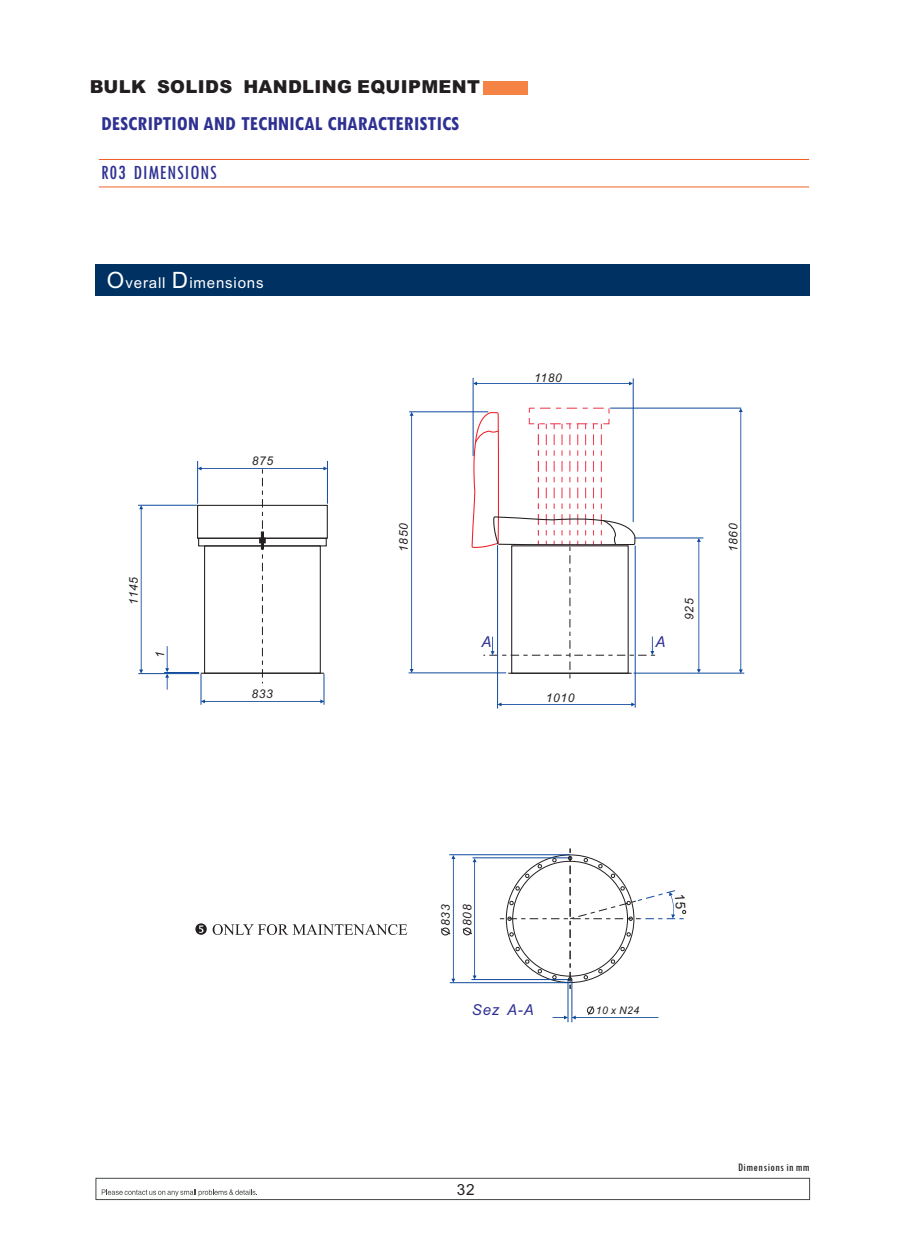
<style>
.page{position:relative;width:908px;height:1238px;background:#fff}
.page>*{position:absolute;margin:0;border:0;box-sizing:border-box;transform-origin:0 0}
.t1{font:700 condensed 21px "Tw Cen";color:#2e3092}
.t2{font:condensed 21px "Tw Cen";letter-spacing:.035em;color:#2e3092}
.t3{font:17.85px "Arial Black KOI8";letter-spacing:.02em;color:#231f20}
.t4{font:15.3px "Arial Unicode MS";color:#231f20}
.t5{font:15px "Arial Unicode MS";letter-spacing:.055em;color:#fff}
.t6{font:italic 15px "Arial";color:#2e3092}
.t7{font:italic 12px "Arial";letter-spacing:.055em;color:#231f20}
.t8{font:condensed 12px "Tw Cen";letter-spacing:.035em;color:#231f20}
.t9{font:italic 10.5px "Arial";color:#231f20}
.s1{font-size:22.5px}
</style>
<div class="page">
<svg style="left:195px;top:923px;width:12px;height:11px"></svg>
<svg style="left:213px;top:924px;width:194px;height:11px"></svg>
<hr style="left:450px;top:982px;width:121px;height:1px;background:#0f499d">
<hr style="left:571px;top:979px;width:1px;height:43px;background:#0f499d">
<hr style="left:567px;top:979px;width:1px;height:43px;background:#0f499d">
<hr style="left:471px;top:979px;width:100px;height:1px;background:#0f499d">
<hr style="left:472px;top:857px;width:99px;height:1px;background:#0f499d">
<hr style="left:449px;top:854px;width:121px;height:1px;background:#0f499d">
<svg style="left:440px;top:855px;width:15px;height:127px"></svg>
<svg style="left:462px;top:858px;width:14px;height:121px"></svg>
<svg style="left:202px;top:699px;width:121px;height:4px"></svg>
<hr style="left:323px;top:674px;width:1px;height:30px;background:#0f499d">
<hr style="left:201px;top:674px;width:1px;height:30px;background:#0f499d">
<hr style="left:138px;top:673px;width:61px;height:1px;background:#0f499d">
<hr style="left:633px;top:672px;width:111px;height:1px;background:#0f499d">
<hr style="left:634px;top:537px;width:69px;height:1px;background:#0f499d">
<hr style="left:633px;top:378px;width:1px;height:144px;background:#0f499d">
<svg style="left:697px;top:538px;width:4px;height:135px"></svg>
<svg style="left:739px;top:408px;width:4px;height:265px"></svg>
<svg style="left:410px;top:412px;width:4px;height:260px"></svg>
<svg style="left:474px;top:381px;width:159px;height:4px"></svg>
<svg style="left:498px;top:702px;width:137px;height:4px"></svg>
<hr style="left:610px;top:407px;width:131px;height:1px;background:#0f499d">
<hr style="left:409px;top:672px;width:97px;height:1px;background:#0f499d">
<hr style="left:409px;top:411px;width:79px;height:1px;background:#0f499d">
<hr style="left:497px;top:545px;width:1px;height:163px;background:#0f499d">
<hr style="left:635px;top:545px;width:1px;height:162px;background:#0f499d">
<hr style="left:138px;top:505px;width:59px;height:1px;background:#0f499d">
<hr style="left:197px;top:461px;width:1px;height:42px;background:#0f499d">
<hr style="left:327px;top:461px;width:1px;height:42px;background:#0f499d">
<svg style="left:139px;top:505px;width:4px;height:168px"></svg>
<svg style="left:165px;top:646px;width:4px;height:43px"></svg>
<hr style="left:164px;top:672px;width:35px;height:1px;background:#0f499d">
<svg style="left:198px;top:466px;width:129px;height:217px"></svg>
<div style="left:529px;top:407px;width:80px;height:17px;border:1px dashed #ee3d56"></div>
<div style="left:96px;top:1177px;width:714px;height:22px;border:1px solid #434a42"></div>
<svg style="left:102px;top:1189px;width:155px;height:7px"></svg>
<div style="left:483px;top:81px;width:45px;height:13px;background:#f58345"></div>
<hr style="left:99px;top:159px;width:710px;height:1px;background:#f25d27">
<hr style="left:99px;top:187px;width:710px;height:1px;background:#f26228">
<div style="left:95px;top:265px;width:714px;height:31px;background:#003163"></div>
<svg style="left:552px;top:1005px;width:106px;height:14px"></svg>
<svg style="left:471px;top:412px;width:184px;height:268px"></svg>
<hr style="left:473px;top:378px;width:1px;height:78px;background:#0f499d">
<svg style="left:500px;top:848px;width:186px;height:140px"></svg>
<p class="t3" style="left:90px;top:80px;width:392px">BULK SOLIDS HANDLING EQUIPMENT</p>
<p class="t1" style="left:101px;top:117px;width:360px">DESCRIPTION AND TECHNICAL CHARACTERISTICS</p>
<p class="t2" style="left:101px;top:165px;width:117px">R03 DIMENSIONS</p>
<p class="t5" style="left:107px;top:277px;width:158px"><span class="s1">O</span>verall <span class="s1">D</span>imensions</p>
<p class="t7" style="left:129px;top:604px;width:29px;rotate:-90deg">1145</p>
<p class="t7" style="left:155px;top:657px;width:8px;rotate:-90deg">1</p>
<p class="t7" style="left:252px;top:457px;width:23px">875</p>
<p class="t7" style="left:534px;top:373px;width:29px">1180</p>
<p class="t7" style="left:399px;top:552px;width:30px;rotate:-90deg">1850</p>
<p class="t7" style="left:729px;top:552px;width:30px;rotate:-90deg">1860</p>
<p class="t6" style="left:481px;top:636px;width:12px">A</p>
<p class="t6" style="left:655px;top:635px;width:12px">A</p>
<p class="t7" style="left:685px;top:620px;width:23px;rotate:-90deg">925</p>
<p class="t7" style="left:252px;top:689px;width:23px">833</p>
<p class="t7" style="left:546px;top:692px;width:30px">1010</p>
<p class="t7" style="left:441px;top:925px;width:23px;rotate:-90deg">833</p>
<p class="t7" style="left:463px;top:925px;width:23px;rotate:-90deg">808</p>
<p class="t6" style="left:472px;top:1004px;width:63px">Sez A-A</p>
<p class="t9" style="left:596px;top:1006px;width:45px">10 x N24</p>
<p class="t4" style="left:457px;top:1183px;width:19px">32</p>
<p class="t8" style="left:738px;top:1162px;width:73px">Dimensions in mm</p>
</div>
